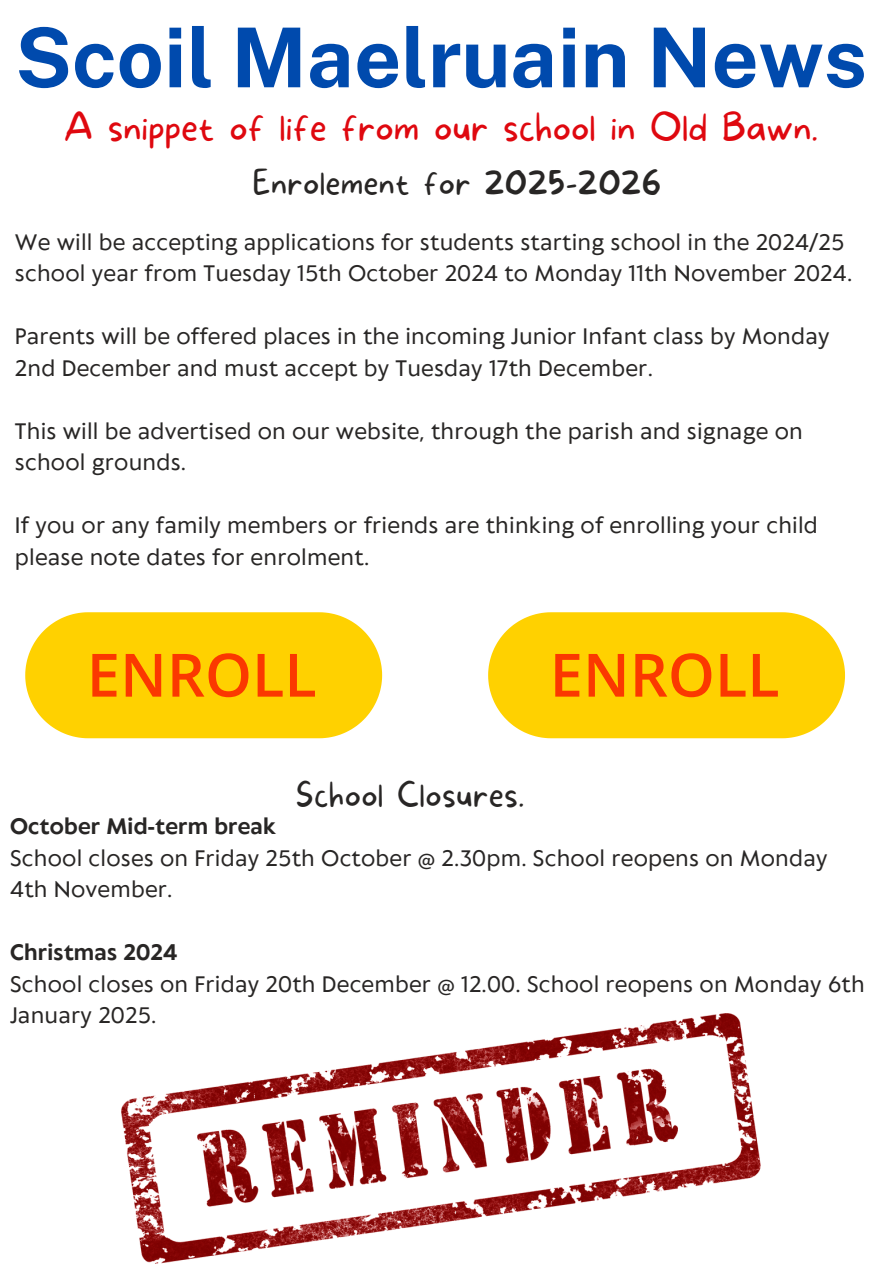
<style>
.page{position:relative;width:894px;height:1264px;background:#fff}
.page>*{position:absolute;margin:0;border:0;box-sizing:border-box;transform-origin:0 0}
.t1{font:700 82.5px "Public Sans";color:#004aad}
.t2{font:100 37.5px "More Sugar";color:#df080f}
.t3{font:100 33.3px "More Sugar";letter-spacing:.01em;color:#282625}
.t4{font:21px/31.5px "Klein Text";letter-spacing:.01em;color:#282625}
.t5{font:700 21px "Klein Text";letter-spacing:.01em;color:#282625}
</style>
<div class="page">
<svg style="left:25px;top:612px;width:357px;height:126px;background:#fec713"></svg>
<svg style="left:488px;top:612px;width:356px;height:126px;background:#fec713"></svg>
<img style="left:121px;top:1013px;width:639px;height:250px">
<p class="t1" style="left:15px;top:9px;width:853px">Scoil Maelruain News</p>
<p class="t2" style="left:64px;top:105px;width:755px">A snippet of life from our school in Old Bawn.</p>
<p class="t3" style="left:253px;top:163px;width:409px">Enrolement for 2025-2026</p>
<h1 class="t4" style="left:15px;top:228px;width:838px">We will be accepting applications for students starting school in the 2024/25 school year from Tuesday 15th October 2024 to Monday 11th November 2024.</h1>
<h2 class="t4" style="left:15px;top:322px;width:816px">Parents will be offered places in the incoming Junior Infant class by Monday<br>2nd December and must accept by Tuesday 17th December.</h2>
<h3 class="t4" style="left:15px;top:417px;width:789px">This will be advertised on our website, through the parish and signage on school grounds.</h3>
<p class="t4" style="left:15px;top:511px;width:804px">If you or any family members or friends are thinking of enrolling your child please note dates for enrolment.</p>
<p class="t3" style="left:296px;top:775px;width:230px">School Closures.</p>
<h3 class="t5" style="left:10px;top:815px;width:268px">October Mid-term break</h3>
<p class="t4" style="left:10px;top:843px;width:818px">School closes on Friday 25th October @ 2.30pm. School reopens on Monday<br>4th November.</p>
<p class="t5" style="left:10px;top:941px;width:169px">Christmas 2024</p>
<p class="t4" style="left:10px;top:969px;width:856px">School closes on Friday 20th December @ 12.00. School reopens on Monday 6th<br>January 2025.</p>
</div>
